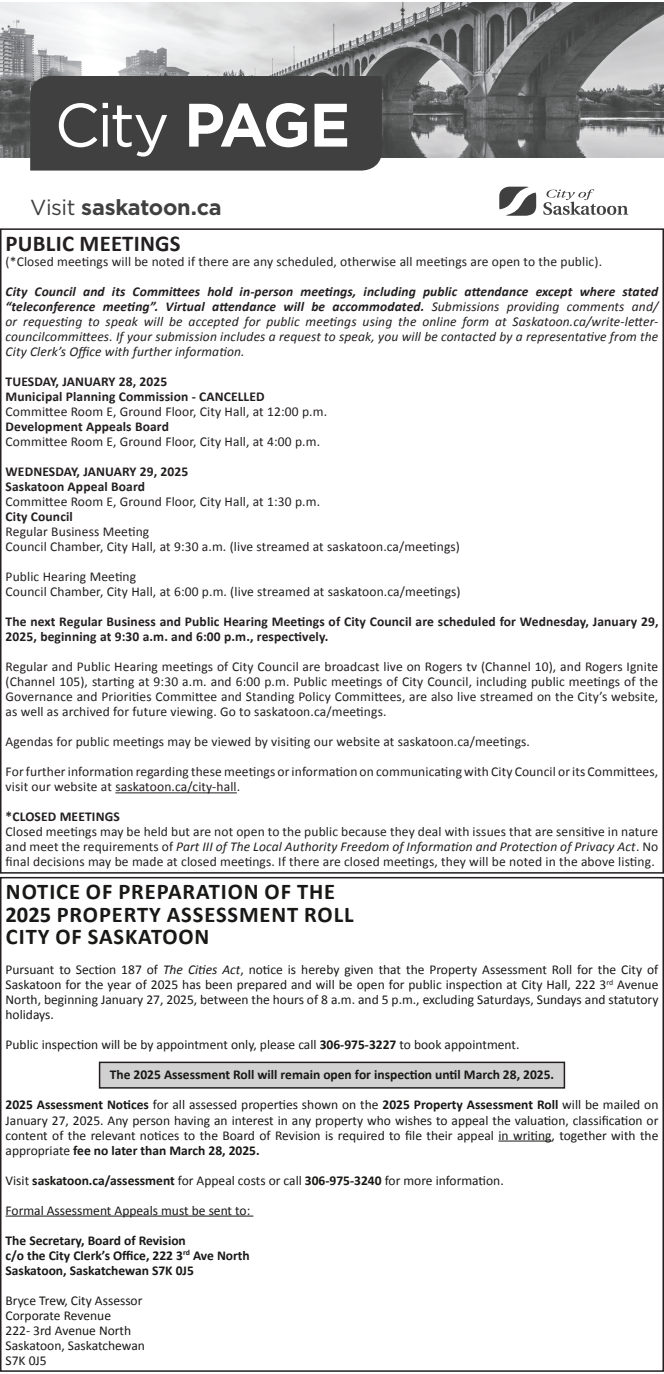
<style>
.page{position:relative;width:664px;height:1374px;background:#fff}
.page>*{position:absolute;margin:0;border:0;box-sizing:border-box;transform-origin:0 0}
.t1{font:61.2px "Gotham";color:#fff}
.t2{font:700 22.65px "Calibri";letter-spacing:.01em;color:#231f20}
.CLERK_-_BOLDED{font:700 22.5px/22.5px "Calibri";letter-spacing:.04em;color:#181817}
.t3{font:700 21.75px "Gotham";letter-spacing:-.01em;color:#3f403f}
.t4{font:13.5px/15px "Calibri";letter-spacing:.01em;color:#231f20;text-align:justify}
.CLERK_-_BOLDED-2{font:13.5px/15px "Calibri";color:#181817;text-align:justify}
.t5{font:italic 13.5px/15px "Calibri";letter-spacing:.01em;color:#231f20;text-align:justify}
.t6{font:700 13.5px/15px "Calibri";letter-spacing:.01em;color:#231f20}
.CLERK_-_BOLDED-3{font:700 13.5px "Calibri";color:#181817}
.s1{font-weight:700}
.s2{font-weight:400}
.s3{font-style:italic}
</style>
<div class="page">
<div style="left:100px;top:1062px;width:464px;height:25px;background:#d1d1d1"></div>
<div style="left:99px;top:1061px;width:466px;height:27px;border:2px solid #231f20"></div>
<hr style="left:498px;top:1140px;width:53px;height:1px;background:#181817">
<hr style="left:6px;top:1215px;width:247px;height:1px;background:#181817">
<div style="left:0;top:876px;width:664px;height:495px;border:2px solid #231f20"></div>
<img style="left:0;top:2px;width:664px;height:155px">
<svg style="left:499px;top:187px;width:37px;height:29px"></svg>
<svg style="left:543px;top:189px;width:85px;height:26px"></svg>
<div style="left:30px;top:76px;width:352px;height:94px;background:#3f403f"></div>
<hr style="left:115px;top:792px;width:122px;height:1px;background:#231f20">
<p class="t1" style="left:55px;top:86px;width:297px">City <span class="s1">PAGE</span></p>
<p class="t3" style="left:30px;top:193px;width:193px"><span class="s2">Visit</span> saskatoon.ca</p>
<p class="t2" style="left:6px;top:227px;width:176px">PUBLIC MEETINGS</p>
<p class="t4" style="left:6px;top:254px;width:598px">(*Closed meetings will be noted if there are any scheduled, otherwise all meetings are open to the public).</p>
<p class="t5" style="left:6px;top:283px;width:654px"><span class="s1">City Council and its Committees hold in-person meetings, including public attendance except where stated “teleconference meeting”. Virtual attendance will be accommodated.</span> Submissions providing comments and/ or requesting to speak will be accepted for public meetings using the online form at Saskatoon.ca/write-letter&shy;councilcommittees. If your submission includes a request to speak, you will be contacted by a representative from the City Clerk’s Office with further information.</p>
<p class="t6" style="left:6px;top:373px;width:163px">TUESDAY, JANUARY 28, 2025</p>
<p class="t6" style="left:6px;top:388px;width:260px">Municipal Planning Commission - CANCELLED</p>
<p class="t4" style="left:6px;top:404px;width:323px">Committee Room E, Ground Floor, City Hall, at 12:00 p.m.</p>
<p class="t6" style="left:6px;top:418px;width:165px">Development Appeals Board</p>
<p class="t4" style="left:6px;top:434px;width:316px">Committee Room E, Ground Floor, City Hall, at 4:00 p.m.</p>
<p class="t6" style="left:6px;top:463px;width:184px">WEDNESDAY, JANUARY 29, 2025</p>
<p class="t6" style="left:6px;top:478px;width:141px">Saskatoon Appeal Board</p>
<p class="t4" style="left:6px;top:494px;width:316px">Committee Room E, Ground Floor, City Hall, at 1:30 p.m.</p>
<p class="t6" style="left:6px;top:508px;width:69px">City Council</p>
<p class="t4" style="left:6px;top:524px;width:145px">Regular Business Meeting</p>
<p class="t4" style="left:6px;top:539px;width:456px">Council Chamber, City Hall, at 9:30 a.m. (live streamed at saskatoon.ca/meetings)</p>
<p class="t4" style="left:6px;top:569px;width:132px">Public Hearing Meeting</p>
<p class="t4" style="left:6px;top:584px;width:456px">Council Chamber, City Hall, at 6:00 p.m. (live streamed at saskatoon.ca/meetings)</p>
<p class="t6" style="left:6px;top:613px;width:654px">The next Regular Business and Public Hearing Meetings of City Council are scheduled for Wednesday, January 29,<br>2025, beginning at 9:30 a.m. and 6:00 p.m., respectively.</p>
<p class="t4" style="left:6px;top:659px;width:654px">Regular and Public Hearing meetings of City Council are broadcast live on Rogers tv (Channel 10), and Rogers Ignite (Channel 105), starting at 9:30 a.m. and 6:00 p.m. Public meetings of City Council, including public meetings of the Governance and Priorities Committee and Standing Policy Committees, are also live streamed on the City’s website, as well as archived for future viewing. Go to saskatoon.ca/meetings.</p>
<p class="t4" style="left:6px;top:734px;width:526px">Agendas for public meetings may be viewed by visiting our website at saskatoon.ca/meetings.</p>
<p class="t4" style="left:6px;top:764px;width:654px">For further information regarding these meetings or information on communicating with City Council or its Committees, visit our website at saskatoon.ca/city-hall.</p>
<p class="t6" style="left:6px;top:808px;width:116px">*CLOSED MEETINGS</p>
<p class="t4" style="left:6px;top:824px;width:654px">Closed meetings may be held but are not open to the public because they deal with issues that are sensitive in nature and meet the requirements of <span class="s3">Part III of The Local Authority Freedom of Information and Protection of Privacy Act</span>. No final decisions may be made at closed meetings. If there are closed meetings, they will be noted in the above listing.</p>
<p class="CLERK_-_BOLDED" style="left:6px;top:879px;width:349px">NOTICE OF PREPARATION OF THE<br>2025 PROPERTY ASSESSMENT ROLL</p>
<p class="CLERK_-_BOLDED" style="left:6px;top:924px;width:205px">CITY OF SASKATOON</p>
<p class="CLERK_-_BOLDED-2" style="left:6px;top:961px;width:654px">Pursuant to Section 187 of <span class="s3">The Cities Act</span>, notice is hereby given that the Property Assessment Roll for the City of Saskatoon for the year of 2025 has been prepared and will be open for public inspection at City Hall, 222 3<sup>rd</sup> Avenue North, beginning January 27, 2025, between the hours of 8 a.m. and 5 p.m., excluding Saturdays, Sundays and statutory holidays.</p>
<p class="CLERK_-_BOLDED-2" style="left:6px;top:1036px;width:515px">Public inspection will be by appointment only, please call <span class="s1">306-975-3227</span> to book appointment.</p>
<p class="CLERK_-_BOLDED-3" style="left:110px;top:1065px;width:446px">The 2025 Assessment Roll will remain open for inspection until March 28, 2025.</p>
<p class="CLERK_-_BOLDED-2" style="left:6px;top:1096px;width:654px"><span class="s1">2025 Assessment Notices</span> for all assessed properties shown on the <span class="s1">2025 Property Assessment Roll</span> will be mailed on January 27, 2025. Any person having an interest in any property who wishes to appeal the valuation, classification or content of the relevant notices to the Board of Revision is required to file their appeal in writing, together with the appropriate <span class="s1">fee no later than March 28, 2025.</span></p>
<p class="CLERK_-_BOLDED-2" style="left:6px;top:1171px;width:499px">Visit <span class="s1">saskatoon.ca/assessment</span> for Appeal costs or call <span class="s1">306-975-3240</span> for more information.</p>
<p class="CLERK_-_BOLDED-2" style="left:6px;top:1201px;width:246px">Formal Assessment Appeals must be sent to:</p>
<p class="CLERK_-_BOLDED-3" style="left:6px;top:1230px;width:182px">The Secretary, Board of Revision</p>
<p class="CLERK_-_BOLDED-3" style="left:6px;top:1245px;width:246px">c/o the City Clerk’s Office, 222 3<sup>rd</sup> Ave North</p>
<p class="CLERK_-_BOLDED-3" style="left:6px;top:1260px;width:190px">Saskatoon, Saskatchewan S7K 0J5</p>
<p class="CLERK_-_BOLDED-2" style="left:6px;top:1291px;width:138px">Bryce Trew, City Assessor</p>
<p class="CLERK_-_BOLDED-2" style="left:6px;top:1306px;width:107px">Corporate Revenue</p>
<p class="CLERK_-_BOLDED-2" style="left:6px;top:1321px;width:127px">222- 3rd Avenue North</p>
<p class="CLERK_-_BOLDED-2" style="left:6px;top:1336px;width:141px">Saskatoon, Saskatchewan</p>
<p class="CLERK_-_BOLDED-2" style="left:6px;top:1351px;width:43px">S7K 0J5</p>
</div>
